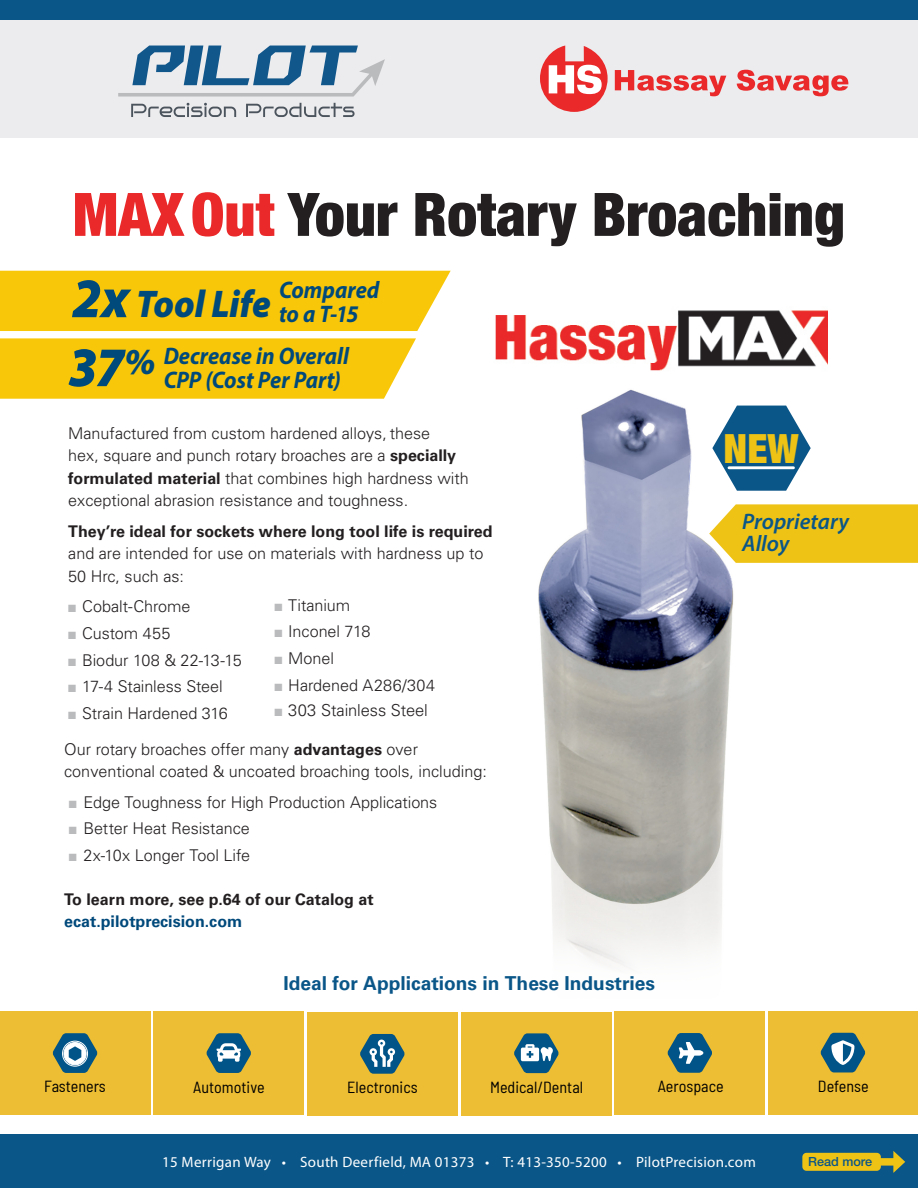
<style>
.page{position:relative;width:918px;height:1188px;background:#fff}
.page>*{position:absolute;margin:0;border:0;box-sizing:border-box;transform-origin:0 0}
.t1{font:900 condensed 60px "Helvetica Neue";color:#231f20}
.t2{font:italic 900 56.1px "Myriad Pro";color:#00497b;scale:.93 1}
.t3{font:900 condensed 40.2px "Helvetica Neue";color:#efc316}
.t4{font:italic 900 38.7px "Myriad Pro";letter-spacing:-.005em;color:#00497b;scale:.93 1}
.t5{font:italic 700 24px/24px "Myriad Pro";color:#00497b;scale:.93 1}
.t6{font:italic 600 22.5px/22.5px "Myriad Pro";color:#0a5688}
.t7{font:19.2px "Univers LT 65 Bd";color:#0a5688}
.Body_Bullets{font:16.5px "Univers LT 45 Lt";letter-spacing:-.005em;color:#231f20}
.Body_Bullets-2{font:16.2px/22.5px "Univers LT 45 Lt";color:#231f20}
.t8{font:16.05px/22.5px "Univers LT 65 Bd";color:#231f20}
.t9{font:semi-condensed 16.05px "Barlow";color:#000}
.t10{font:15px "Myriad Pro";letter-spacing:.02em;color:#fff}
.t11{font:500 12.6px "Helvetica Neue LT Std";color:#0a5688}
.s1{color:#e9292a}
.s2{font-family:"Univers LT 65 Bd";font-size:16.05px}
.s3{color:#babbbd}
.s4{color:#00497b}
</style>
<div class="page">
<img style="left:538px;top:389px;width:208px;height:629px">
<div style="left:615px;top:1012px;width:150px;height:103px;background:#edbd33"></div>
<svg style="left:667px;top:1033px;width:45px;height:40px"></svg>
<div style="left:769px;top:1012px;width:149px;height:103px;background:#edbd33"></div>
<svg style="left:821px;top:1033px;width:44px;height:39px"></svg>
<div style="left:154px;top:1012px;width:150px;height:103px;background:#edbd33"></div>
<svg style="left:206px;top:1033px;width:45px;height:40px"></svg>
<div style="left:461px;top:1012px;width:150px;height:103px;background:#edbd33"></div>
<svg style="left:514px;top:1033px;width:45px;height:40px"></svg>
<div style="left:307px;top:1012px;width:151px;height:103px;background:#edbd33"></div>
<svg style="left:360px;top:1034px;width:45px;height:40px"></svg>
<div style="left:0;top:1012px;width:150px;height:103px;background:#edbd33"></div>
<svg style="left:53px;top:1033px;width:44px;height:40px"></svg>
<div style="left:0;top:0;width:918px;height:20px;background:#0a5688"></div>
<div style="left:0;top:20px;width:918px;height:118px;background:#ececee"></div>
<svg style="left:709px;top:504px;width:209px;height:59px;background:#eec626"></svg>
<svg style="left:540px;top:46px;width:68px;height:66px"></svg>
<svg style="left:615px;top:70px;width:111px;height:26px"></svg>
<svg style="left:737px;top:70px;width:111px;height:26px"></svg>
<div style="left:0;top:1135px;width:918px;height:53px;background:#0a5688"></div>
<svg style="left:131px;top:103px;width:105px;height:14px"></svg>
<svg style="left:246px;top:103px;width:109px;height:14px"></svg>
<svg style="left:118px;top:46px;width:267px;height:51px"></svg>
<svg style="left:712px;top:406px;width:99px;height:85px"></svg>
<hr style="left:729px;top:466px;width:64px;height:3px;background:#fff">
<img style="left:495px;top:310px;width:333px;height:61px">
<div style="left:875px;top:1158px;width:22px;height:8px;background:#efc316"></div>
<svg style="left:893px;top:1151px;width:12px;height:22px"></svg>
<div style="left:802px;top:1153px;width:79px;height:18px;background:#efc316;border-radius:4px"></div>
<div style="left:0;top:271px;width:451px;height:60px;background:#f9c709"></div>
<svg style="left:0;top:338px;width:416px;height:61px;background:#f9c914"></svg>
<p class="t1" style="left:73px;top:165px;width:774px"><span class="s1">MAX Out</span> Your Rotary Broaching</p>
<h2 class="t2" style="left:72px;top:261px;width:63px">2x</h2>
<h2 class="t4" style="left:136px;top:278px;width:146px">Tool Life</h2>
<h2 class="t5" style="left:164px;top:343px;width:201px">Decrease in Overall<br>CPP (Cost Per Part)</h2>
<h2 class="t5" style="left:279px;top:277px;width:109px">Compared to a T-15</h2>
<h2 class="t2" style="left:68px;top:330px;width:95px">37<sup>%</sup></h2>
<p class="Body_Bullets-2" style="left:68px;top:422px;width:402px">Manufactured from custom hardened alloys, these<br>hex, square and punch rotary broaches are a <span class="s2">specially formulated material</span> that combines high hardness with exceptional abrasion resistance and toughness.</p>
<p class="t8" style="left:68px;top:520px;width:426px">They’re ideal for sockets where long tool life is required</p>
<p class="Body_Bullets-2" style="left:68px;top:542px;width:417px">and are intended for use on materials with hardness up to<br>50 Hrc, such as:</p>
<p class="Body_Bullets-2" style="left:68px;top:595px;width:124px"><span class="s3">■</span> Cobalt-Chrome</p>
<p class="Body_Bullets-2" style="left:68px;top:622px;width:104px"><span class="s3">■</span> Custom 455</p>
<p class="Body_Bullets-2" style="left:68px;top:649px;width:175px"><span class="s3">■</span> Biodur 108 &amp; 22-13-15</p>
<p class="Body_Bullets-2" style="left:68px;top:675px;width:156px"><span class="s3">■</span> 17-4 Stainless Steel</p>
<p class="Body_Bullets-2" style="left:68px;top:702px;width:161px"><span class="s3">■</span> Strain Hardened 316</p>
<p class="Body_Bullets-2" style="left:274px;top:594px;width:77px"><span class="s3">■</span> Titanium</p>
<p class="Body_Bullets-2" style="left:274px;top:620px;width:98px"><span class="s3">■</span> Inconel 718</p>
<p class="Body_Bullets-2" style="left:274px;top:647px;width:61px"><span class="s3">■</span> Monel</p>
<p class="Body_Bullets-2" style="left:274px;top:674px;width:162px"><span class="s3">■</span> Hardened A286/304</p>
<p class="Body_Bullets" style="left:274px;top:700px;width:155px"><span class="s3">■</span> 303 Stainless Steel</p>
<p class="Body_Bullets-2" style="left:64px;top:738px;width:424px">Our rotary broaches offer many <span class="s2">advantages</span> over conventional coated &amp; uncoated broaching tools, including:</p>
<p class="Body_Bullets-2" style="left:69px;top:791px;width:370px"><span class="s3">■</span> Edge Toughness for High Production Applications</p>
<p class="Body_Bullets-2" style="left:69px;top:817px;width:183px"><span class="s3">■</span> Better Heat Resistance</p>
<p class="Body_Bullets-2" style="left:69px;top:844px;width:183px"><span class="s3">■</span> 2x-10x Longer Tool Life</p>
<p class="t8" style="left:64px;top:888px;width:311px">To learn more, see p.64 of our Catalog at <span class="s4">ecat.pilotprecision.com</span></p>
<p class="t7" style="left:283px;top:972px;width:373px">Ideal for Applications in These Industries</p>
<p class="t3" style="left:724px;top:415px;width:77px">NEW</p>
<p class="t6" style="left:742px;top:510px;width:108px">Proprietary<br>Alloy</p>
<p class="t9" style="left:44px;top:1074px;width:63px">Fasteners</p>
<p class="t9" style="left:193px;top:1075px;width:73px">Automotive</p>
<p class="t9" style="left:347px;top:1075px;width:72px">Electronics</p>
<p class="t9" style="left:490px;top:1075px;width:94px">Medical/Dental</p>
<p class="t9" style="left:658px;top:1075px;width:67px">Aerospace</p>
<p class="t9" style="left:818px;top:1074px;width:52px">Defense</p>
<p class="t10" style="left:162px;top:1153px;width:595px">15 Merrigan Way • South Deerfield, MA 01373 • T: 413-350-5200 • PilotPrecision.com</p>
<p class="t11" style="left:808px;top:1154px;width:65px">Read more</p>
</div>
